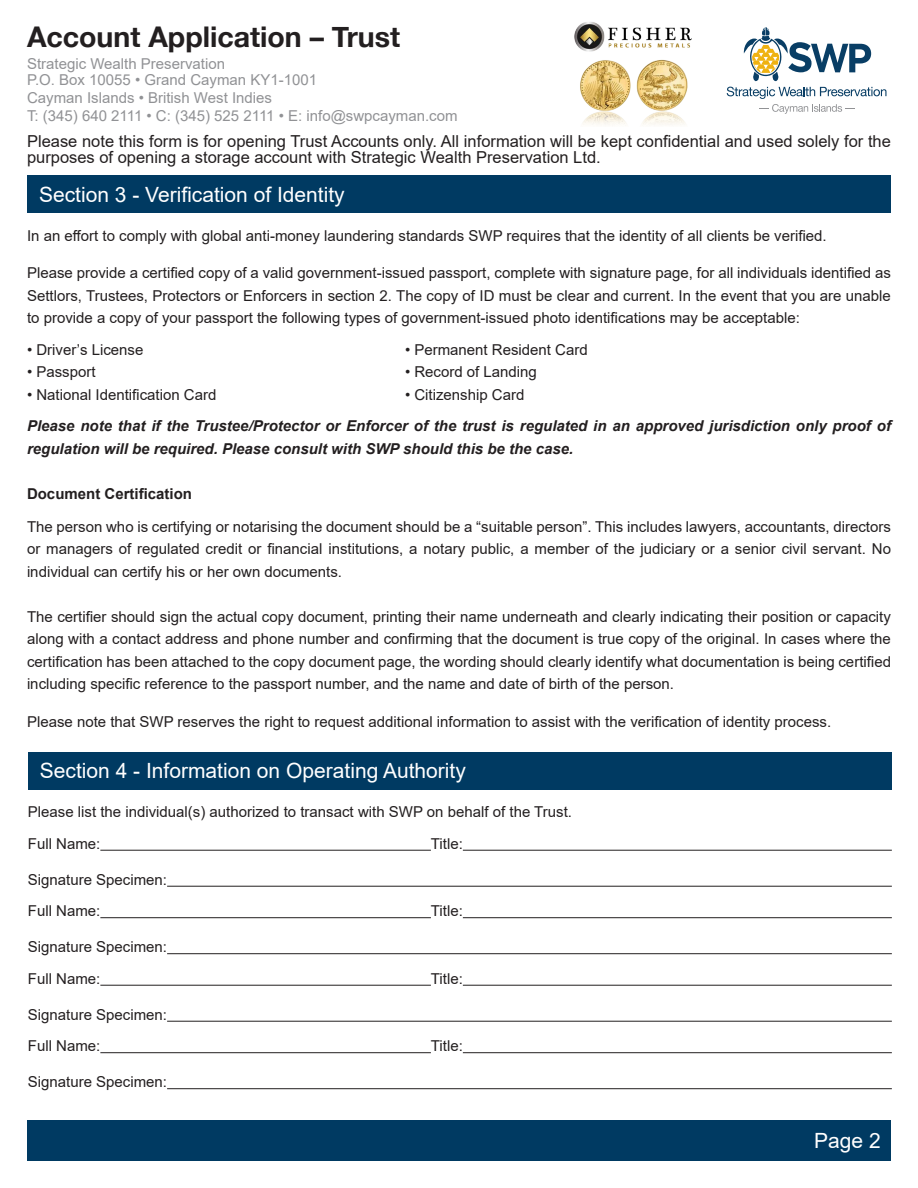
<style>
.page{position:relative;width:918px;height:1188px;background:#fff}
.page>*{position:absolute;margin:0;border:0;box-sizing:border-box;transform-origin:0 0}
.t1{font:700 28.5px "Helvetica Neue";color:#231f20}
.t2{font:21px "Arial";color:#fff}
.t3{font:16.5px/16.5px "Arial";color:#231f20}
.t4{font:15px/22.5px "Arial";color:#231f20;text-align:justify}
.t5{font:italic 700 15px/22.5px "Arial";color:#231f20}
.t6{font:15px/16.5px "Arial";color:#919295}
.t7{font:700 15px "Arial";color:#231f20}
</style>
<div class="page">
<svg style="left:743px;top:27px;width:128px;height:54px"></svg>
<svg style="left:727px;top:87px;width:159px;height:27px"></svg>
<div style="left:27px;top:1120px;width:864px;height:41px;background:#003a62"></div>
<div style="left:27px;top:176px;width:864px;height:37px;background:#003a62"></div>
<div style="left:28px;top:752px;width:864px;height:38px;background:#003a62"></div>
<hr style="left:100px;top:850px;width:331px;height:1px;background:#231f20">
<hr style="left:463px;top:850px;width:429px;height:1px;background:#231f20">
<hr style="left:167px;top:886px;width:725px;height:1px;background:#231f20">
<hr style="left:100px;top:917px;width:331px;height:1px;background:#231f20">
<hr style="left:463px;top:917px;width:429px;height:1px;background:#231f20">
<hr style="left:167px;top:953px;width:725px;height:1px;background:#231f20">
<hr style="left:100px;top:985px;width:331px;height:1px;background:#231f20">
<hr style="left:463px;top:985px;width:429px;height:1px;background:#231f20">
<hr style="left:167px;top:1021px;width:725px;height:1px;background:#231f20">
<hr style="left:100px;top:1052px;width:331px;height:1px;background:#231f20">
<hr style="left:463px;top:1052px;width:429px;height:1px;background:#231f20">
<hr style="left:167px;top:1088px;width:725px;height:1px;background:#231f20">
<img style="left:574px;top:22px;width:118px;height:103px">
<h1 class="t1" style="left:27px;top:19px;width:375px">Account Application – Trust</h1>
<p class="t6" style="left:27px;top:55px;width:292px">Strategic Wealth Preservation<br>P.O. Box 10055 • Grand Cayman KY1-1001</p>
<p class="t6" style="left:27px;top:89px;width:432px;line-height:18px">Cayman Islands • British West Indies<br>T: (345) 640 2111 • C: (345) 525 2111 • E: info@swpcayman.com</p>
<p class="t3" style="left:27px;top:133px;width:866px">Please note this form is for opening Trust Accounts only. All information will be kept confidential and used solely for the purposes of opening a storage account with Strategic Wealth Preservation Ltd.</p>
<p class="t2" style="left:39px;top:180px;width:307px">Section 3 - Verification of Identity</p>
<p class="t4" style="left:27px;top:224px;width:801px">In an effort to comply with global anti-money laundering standards SWP requires that the identity of all clients be verified.</p>
<p class="t4" style="left:27px;top:262px;width:865px">Please provide a certified copy of a valid government-issued passport, complete with signature page, for all individuals identified as Settlors, Trustees, Protectors or Enforcers in section 2. The copy of ID must be clear and current. In the event that you are unable to provide a copy of your passport the following types of government-issued photo identifications may be acceptable:</p>
<p class="t4" style="left:27px;top:338px;width:118px">• Driver’s License</p>
<p class="t4" style="left:405px;top:338px;width:184px">• Permanent Resident Card</p>
<p class="t4" style="left:27px;top:361px;width:70px">• Passport</p>
<p class="t4" style="left:405px;top:361px;width:133px">• Record of Landing</p>
<p class="t4" style="left:27px;top:383px;width:191px">• National Identification Card</p>
<p class="t4" style="left:405px;top:383px;width:121px">• Citizenship Card</p>
<p class="t5" style="left:27px;top:415px;width:865px">Please note that if the Trustee/Protector or Enforcer of the trust is regulated in an approved jurisdiction only proof of regulation will be required. Please consult with SWP should this be the case.</p>
<p class="t7" style="left:27px;top:483px;width:167px">Document Certification</p>
<p class="t4" style="left:27px;top:515px;width:866px">The person who is certifying or notarising the document should be a “suitable person”. This includes lawyers, accountants, directors or managers of regulated credit or financial institutions, a notary public, a member of the judiciary or a senior civil servant. No individual can certify his or her own documents.</p>
<p class="t4" style="left:27px;top:605px;width:866px">The certifier should sign the actual copy document, printing their name underneath and clearly indicating their position or capacity along with a contact address and phone number and confirming that the document is true copy of the original. In cases where the certification has been attached to the copy document page, the wording should clearly identify what documentation is being certified including specific reference to the passport number, and the name and date of birth of the person.</p>
<p class="t4" style="left:27px;top:710px;width:806px">Please note that SWP reserves the right to request additional information to assist with the verification of identity process.</p>
<p class="t2" style="left:40px;top:756px;width:428px">Section 4 - Information on Operating Authority</p>
<p class="t4" style="left:28px;top:801px;width:546px">Please list the individual(s) authorized to transact with SWP on behalf of the Trust.</p>
<p class="t4" style="left:28px;top:832px;width:74px">Full Name:</p>
<p class="t4" style="left:431px;top:832px;width:33px">Title:</p>
<p class="t4" style="left:28px;top:868px;width:141px">Signature Specimen:</p>
<p class="t4" style="left:28px;top:900px;width:74px">Full Name:</p>
<p class="t4" style="left:431px;top:900px;width:33px">Title:</p>
<p class="t4" style="left:28px;top:936px;width:141px">Signature Specimen:</p>
<p class="t4" style="left:28px;top:967px;width:74px">Full Name:</p>
<p class="t4" style="left:431px;top:967px;width:33px">Title:</p>
<p class="t4" style="left:28px;top:1003px;width:141px">Signature Specimen:</p>
<p class="t4" style="left:28px;top:1035px;width:74px">Full Name:</p>
<p class="t4" style="left:431px;top:1035px;width:33px">Title:</p>
<p class="t4" style="left:28px;top:1071px;width:141px">Signature Specimen:</p>
<p class="t2" style="left:814px;top:1126px;width:68px">Page 2</p>
</div>
